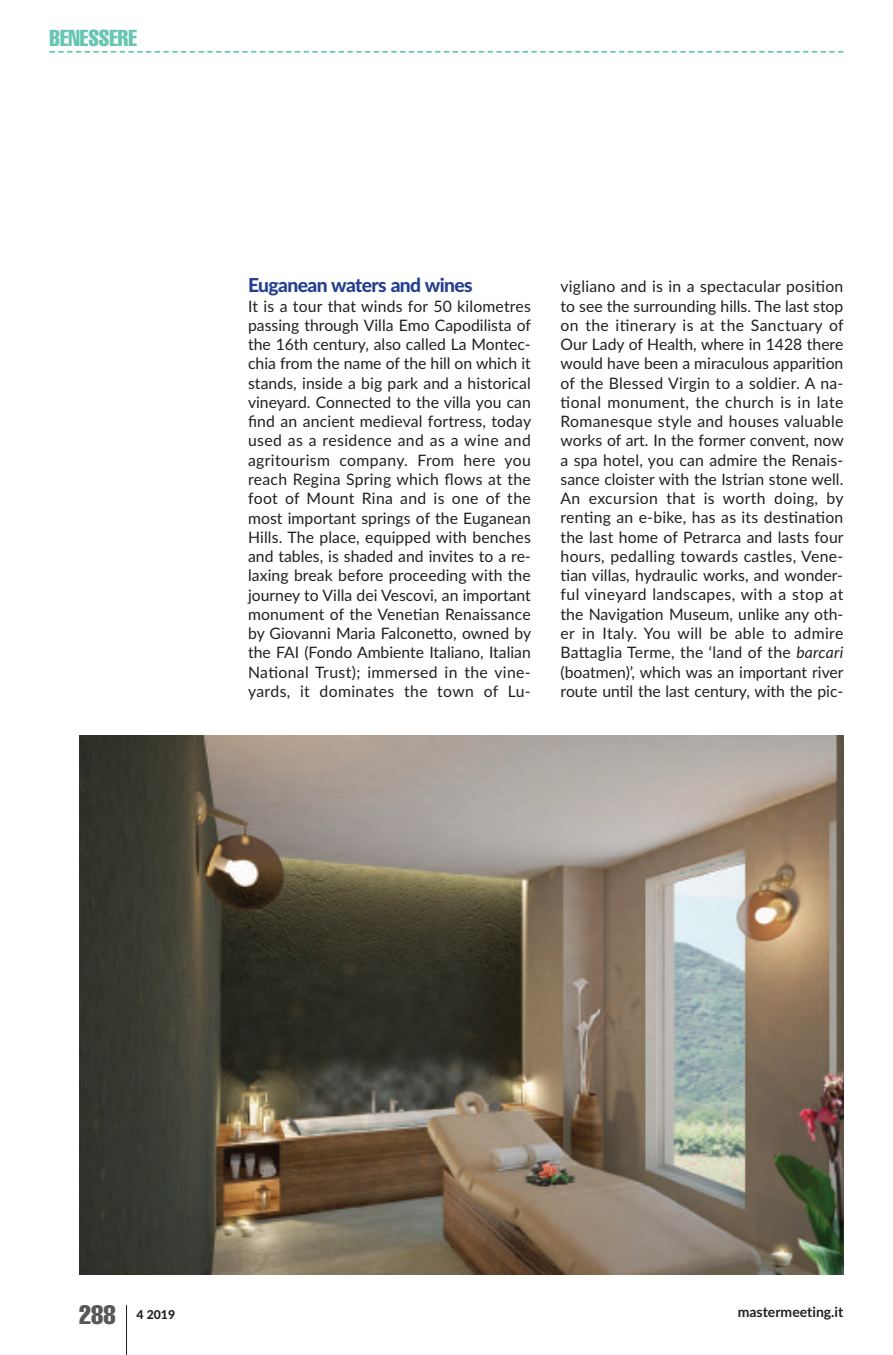
<style>
.page{position:relative;width:893px;height:1355px;background:#fff}
.page>*{position:absolute;margin:0;border:0;box-sizing:border-box;transform-origin:0 0}
.t1{font:extra-condensed 26.25px "Helvetica";color:#57585a}
.t2{font:extra-condensed 22.75px "Helvetica";color:#67c5b1}
.t3{font:800 19.25px "Lato";letter-spacing:-.03em;color:#253f8f}
.t4{font:15.75px/19.2px "Lato";color:#231f20;text-align:justify}
.t5{font:700 14px "Lato";color:#231f20}
.t6{font:800 12.25px "Lato";color:#231f20}
.s1{font-style:italic}
</style>
<div class="page">
<svg style="left:50px;top:51px;width:793px;height:2px"></svg>
<hr style="left:126px;top:1305px;width:1px;height:49px;background:#231f20">
<img style="left:79px;top:735px;width:764px;height:539px">
<h2 class="t2" style="left:50px;top:30px;width:89px">BENESSERE</h2>
<p class="t3" style="left:248px;top:274px;width:226px">Euganean waters and wines</p>
<p class="t4" style="left:248px;top:296px;width:285px">It is a tour that winds for 50 kilometres passing through Villa Emo Capodilista of the 16th century, also called La Montec&shy;chia from the name of the hill on which it stands, inside a big park and a historical vineyard. Connected to the villa you can find an ancient medieval fortress, today used as a residence and as a wine and agritourism company. From here you reach Regina Spring which flows at the foot of Mount Rina and is one of the most important springs of the Euganean Hills. The place, equipped with benches and tables, is shaded and invites to a re&shy;laxing break before proceeding with the journey to Villa dei Vescovi, an important monument of the Venetian Renaissance by Giovanni Maria Falconetto, owned by the FAI (Fondo Ambiente Italiano, Italian National Trust); immersed in the vine&shy;yards, it dominates the town of Lu-</p>
<p class="t4" style="left:561px;top:277px;width:285px">vigliano and is in a spectacular position to see the surrounding hills. The last stop on the itinerary is at the Sanctuary of Our Lady of Health, where in 1428 there would have been a miraculous apparition of the Blessed Virgin to a soldier. A na&shy;tional monument, the church is in late Romanesque style and houses valuable works of art. In the former convent, now a spa hotel, you can admire the Renais&shy;sance cloister with the Istrian stone well.<br>An excursion that is worth doing, by renting an e-bike, has as its destination the last home of Petrarca and lasts four hours, pedalling towards castles, Vene&shy;tian villas, hydraulic works, and wonder&shy;ful vineyard landscapes, with a stop at the Navigation Museum, unlike any oth&shy;er in Italy. You will be able to admire Battaglia Terme, the ‘land of the <span class="s1">barcari </span>(boatmen)’, which was an important river route until the last century, with the pic-</p>
<h1 class="t1" style="left:79px;top:1305px;width:38px">288</h1>
<p class="t6" style="left:136px;top:1307px;width:40px">4 2019</p>
<p class="t5" style="left:738px;top:1303px;width:107px">mastermeeting.it</p>
</div>
